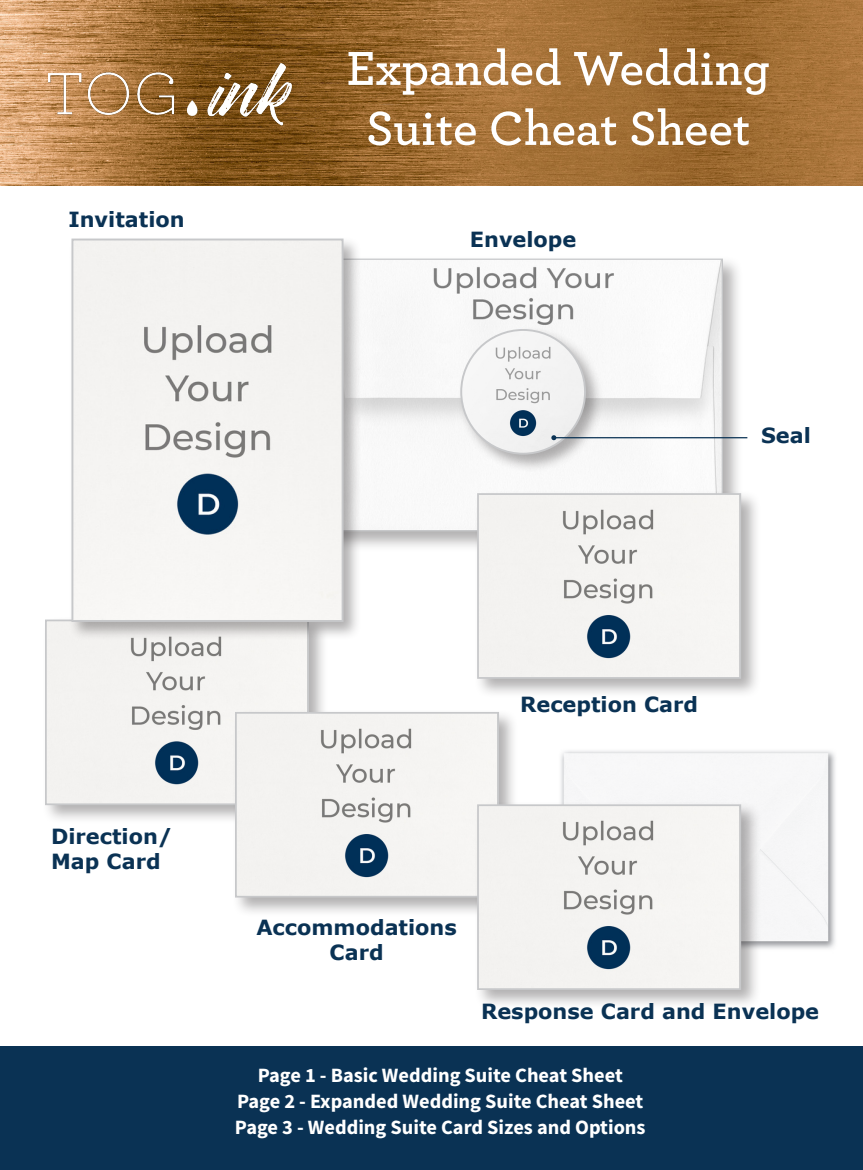
<style>
.page{position:relative;width:863px;height:1170px;background:#fff}
.page>*{position:absolute;margin:0;border:0;box-sizing:border-box;transform-origin:0 0}
.t1{font:600 50px/60px "Archer";color:#fff;text-align:center}
.t2{font:700 20.88px/25px "Verdana";color:#0a3254;text-align:center}
.t3{font:700 20.38px "Source Sans Pro";color:#fff}
</style>
<div class="page">
<img style="left:561px;top:751px;width:274px;height:198px">
<img style="left:0;top:0;width:862px;height:186px">
<img style="left:48px;top:63px;width:243px;height:63px">
<div style="left:320px;top:256px;width:423px;height:296px;background:#231f20;opacity:.35"></div>
<img style="left:362px;top:261px;width:359px;height:268px">
<div style="left:42px;top:616px;width:287px;height:209px;background:#231f20;opacity:.35"></div>
<img style="left:48px;top:623px;width:258px;height:179px">
<div style="left:45px;top:620px;width:264px;height:185px;border:2px solid #c7c8ca"></div>
<div style="left:232px;top:709px;width:286px;height:208px;background:#231f20;opacity:.35"></div>
<img style="left:238px;top:715px;width:258px;height:180px">
<div style="left:235px;top:712px;width:264px;height:186px;border:2px solid #c7c8ca"></div>
<div style="left:474px;top:490px;width:286px;height:208px;background:#231f20;opacity:.35"></div>
<img style="left:480px;top:496px;width:258px;height:180px">
<div style="left:477px;top:493px;width:264px;height:186px;border:2px solid #c7c8ca"></div>
<div style="left:69px;top:236px;width:293px;height:404px;background:#231f20;opacity:.35"></div>
<div style="left:74px;top:242px;width:266px;height:377px;background:#f4f3f1"></div>
<div style="left:71px;top:239px;width:272px;height:383px;border:2px solid #c7c8ca"></div>
<div style="left:474px;top:801px;width:286px;height:209px;background:#231f20;opacity:.35"></div>
<img style="left:480px;top:807px;width:258px;height:180px">
<div style="left:477px;top:804px;width:264px;height:186px;border:2px solid #c7c8ca"></div>
<div style="left:458px;top:327px;width:146px;height:146px;background:#231f20;opacity:.35"></div>
<img style="left:461px;top:330px;width:124px;height:124px;border-radius:62px">
<div style="left:460px;top:329px;width:126px;height:126px;border:2px solid #c7c8ca;border-radius:50%"></div>
<hr style="left:554px;top:437px;width:193px;height:1px;background:#0a3254">
<svg style="left:551px;top:435px;width:5px;height:5px"></svg>
<div style="left:0;top:1047px;width:862px;height:123px;background:#0a3254"></div>
<p class="t2" style="left:68px;top:207px;width:118px">Invitation</p>
<p class="t1" style="left:346px;top:35px;width:425px">Expanded Wedding<br>Suite Cheat Sheet</p>
<p class="t2" style="left:470px;top:227px;width:108px">Envelope</p>
<p class="t2" style="left:761px;top:423px;width:51px">Seal</p>
<p class="t2" style="left:51px;top:824px;width:123px">Direction/</p>
<p class="t2" style="left:51px;top:849px;width:111px">Map Card</p>
<p class="t2" style="left:520px;top:692px;width:179px">Reception Card</p>
<p class="t2" style="left:256px;top:915px;width:202px">Accommodations<br>Card</p>
<p class="t2" style="left:481px;top:999px;width:339px">Response Card and Envelope</p>
<p class="t3" style="left:258px;top:1062px;width:366px">Page 1 - Basic Wedding Suite Cheat Sheet</p>
<p class="t3" style="left:237px;top:1087px;width:408px">Page 2 - Expanded Wedding Suite Cheat Sheet</p>
<p class="t3" style="left:235px;top:1113px;width:412px">Page 3 - Wedding Suite Card Sizes and Options</p>
</div>
